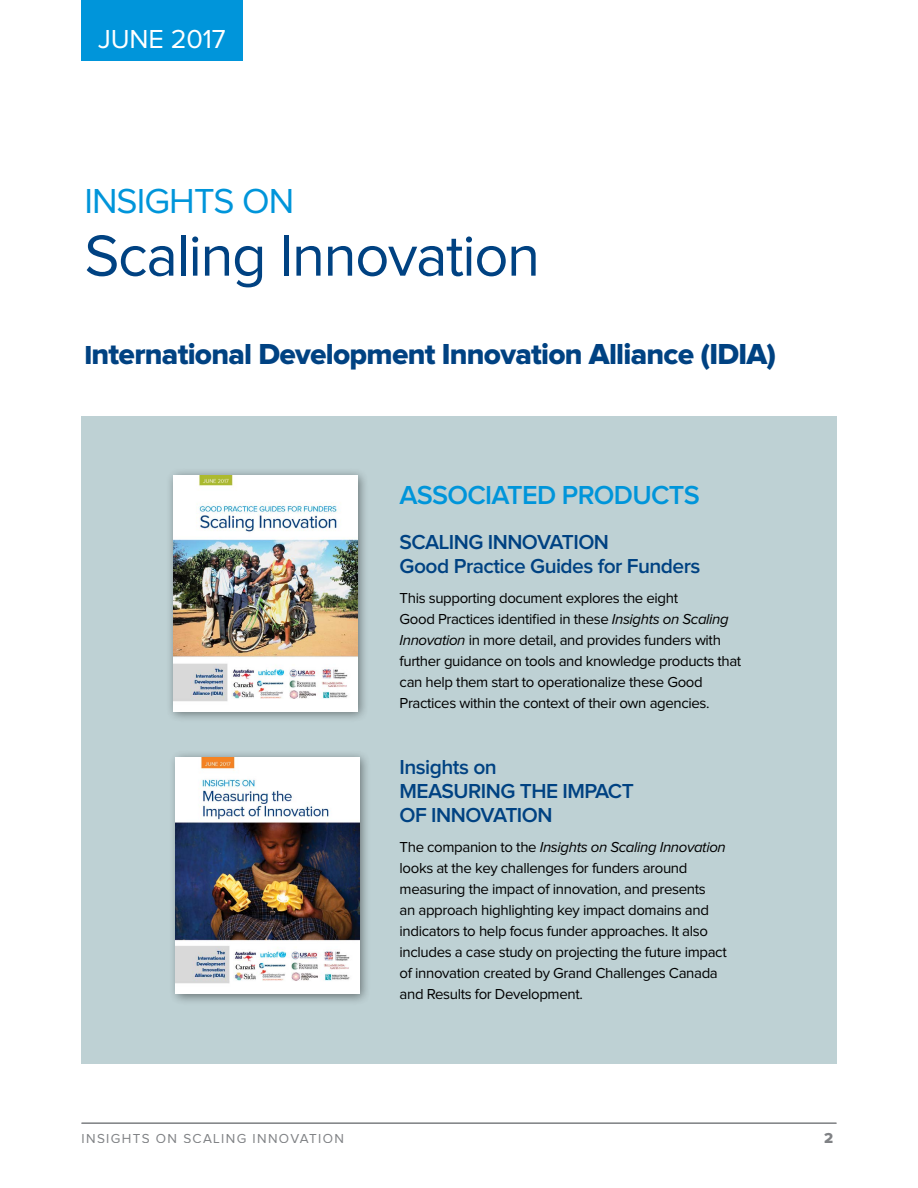
<style>
.page{position:relative;width:918px;height:1188px;background:#fff}
.page>*{position:absolute;margin:0;border:0;box-sizing:border-box;transform-origin:0 0}
.t1{font:60px "Proxima Nova";letter-spacing:-.025em;color:#004282}
.t2{font:36px "Proxima Nova";letter-spacing:-.025em;color:#0095da}
.t3{font:30px "Proxima Nova Extrabld";letter-spacing:-.025em;color:#004282}
.t4{font:600 27px "Proxima Nova";letter-spacing:-.025em;color:#0095da}
.t5{font:27px "Proxima Nova";letter-spacing:-.005em;color:#fff}
.t6{font:600 21px/24px "Proxima Nova";letter-spacing:-.025em;color:#004282}
.t7{font:15px/21px "Proxima Nova";letter-spacing:-.025em;color:#000}
.t8{font:15px "Proxima Nova Extrabld";color:#808285}
.t9{font:13.5px "Proxima Nova";letter-spacing:.1em;color:#808285}
.s1{font-size:27px}
.s2{font-style:italic}
</style>
<div class="page">
<div style="left:81px;top:416px;width:756px;height:648px;background:#bed1d4"></div>
<div style="left:81px;top:0;width:162px;height:60px;background:#0095da"></div>
<div style="left:166px;top:467px;width:202px;height:256px;background:#000;opacity:.45"></div>
<img style="left:174px;top:475px;width:183px;height:236px">
<div style="left:168px;top:750px;width:203px;height:255px;background:#000;opacity:.45"></div>
<img style="left:176px;top:758px;width:183px;height:236px">
<hr style="left:82px;top:1123px;width:754px;height:1px;background:#808285">
<h3 class="t5" style="left:98px;top:27px;width:129px">JUNE 2017</h3>
<h2 class="t2" style="left:84px;top:184px;width:211px">INSIGHTS ON</h2>
<h1 class="t1" style="left:84px;top:228px;width:457px">Scaling Innovation</h1>
<h3 class="t3" style="left:84px;top:340px;width:693px"><span class="s1">I</span>nternational Development Innovation Alliance (IDIA)</h3>
<h3 class="t4" style="left:400px;top:483px;width:302px">ASSOCIATED PRODUCTS</h3>
<h3 class="t6" style="left:400px;top:531px;width:302px">SCALING INNOVATION<br>Good Practice Guides for Funders</h3>
<p class="t7" style="left:400px;top:588px;width:343px">This supporting document explores the eight<br>Good Practices identified in these <span class="s2">Insights on Scaling Innovation</span> in more detail, and provides funders with further guidance on tools and knowledge products that can help them start to operationalize these Good Practices within the context of their own agencies.</p>
<h3 class="t6" style="left:400px;top:756px;width:236px">Insights on<br>MEASURING THE IMPACT<br>OF INNOVATION</h3>
<p class="t7" style="left:400px;top:837px;width:329px">The companion to the <span class="s2">Insights on Scaling Innovation </span>looks at the key challenges for funders around measuring the impact of innovation, and presents<br>an approach highlighting key impact domains and indicators to help focus funder approaches. It also includes a case study on projecting the future impact of innovation created by Grand Challenges Canada and Results for Development.</p>
<p class="t9" style="left:82px;top:1132px;width:264px">INSIGHTS ON SCALING INNOVATION</p>
<p class="t8" style="left:824px;top:1131px;width:11px">2</p>
</div>
